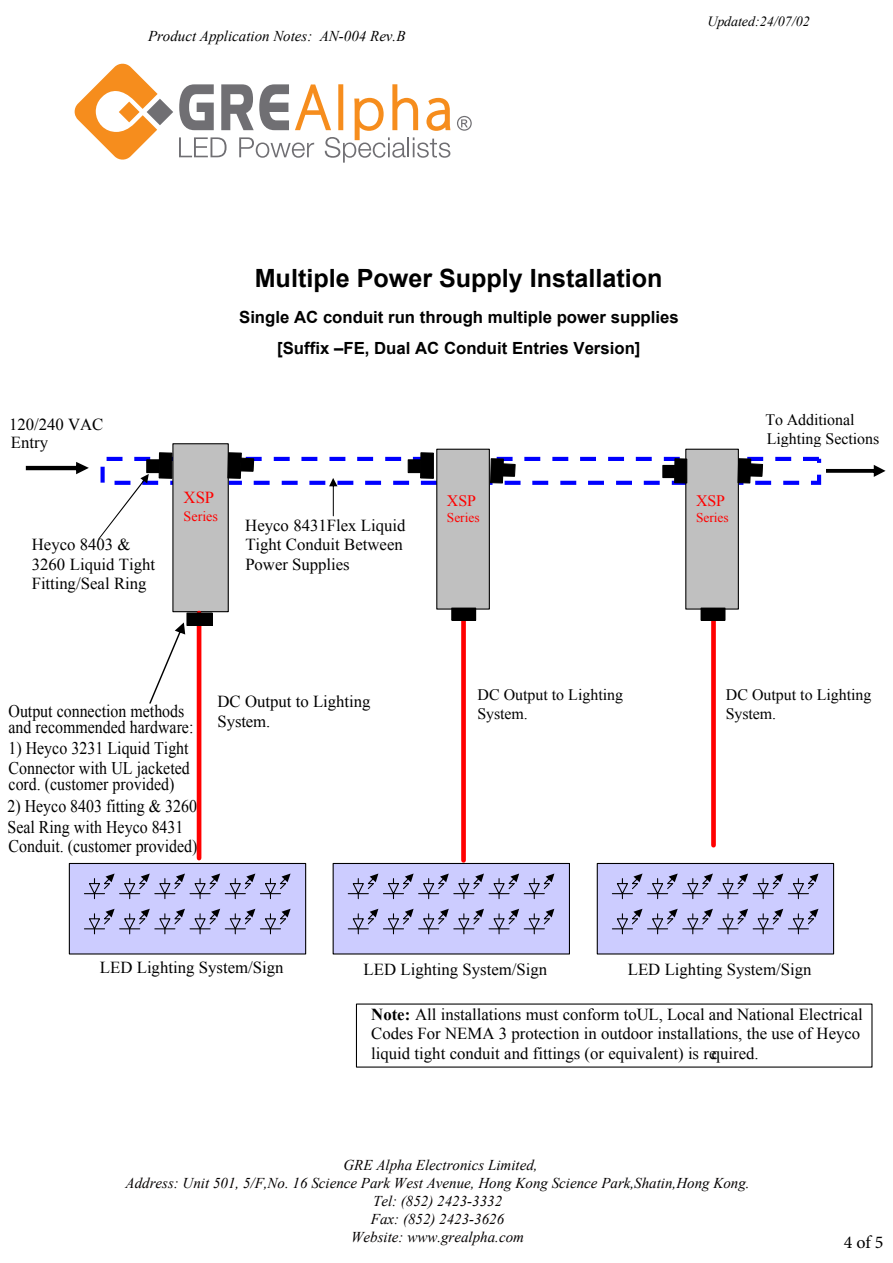
<style>
.page{position:relative;width:893px;height:1263px;background:#fff}
.page>*{position:absolute;margin:0;border:0;box-sizing:border-box;transform-origin:0 0}
.t1{font:700 25.2px "Arial";color:#000}
.t2{font:18px "Minion Pro";color:#000}
.t3{font:17.7px/20.2px "Times New Roman";color:#000;scale:.9 1}
.t4{font:16.8px/19.5px "Times New Roman";color:#000}
.t5{font:700 16.8px/30.9px "Arial";color:#000;text-align:center}
.t6{font:16.8px "Times New Roman";color:#f00}
.t7{font:15.9px/18.8px "Times New Roman";color:#000}
.t8{font:15.9px "Times New Roman";letter-spacing:-.005em;color:#f00}
.t9{font:italic 15px/18px "Times New Roman";color:#040000;text-align:center}
.t10{font:italic 15px "Times New Roman";color:#000}
.t11{font:italic 14.1px "Times New Roman";letter-spacing:-.01em;color:#000}
.t12{font:14.1px "Times New Roman";color:#f00}
.t13{font:13.35px "Times New Roman";color:#f00}
.s1{font-weight:700}
</style>
<div class="page">
<div style="left:69px;top:863px;width:237px;height:91px;background:#ccf"></div>
<div style="left:69px;top:863px;width:237px;height:91px;border:1px solid #000"></div>
<svg style="left:84px;top:873px;width:207px;height:26px"></svg>
<svg style="left:84px;top:909px;width:207px;height:25px"></svg>
<div style="left:333px;top:863px;width:236px;height:91px;background:#ccf"></div>
<div style="left:333px;top:863px;width:237px;height:91px;border:1px solid #000"></div>
<svg style="left:348px;top:873px;width:206px;height:26px"></svg>
<svg style="left:348px;top:909px;width:206px;height:25px"></svg>
<div style="left:597px;top:863px;width:237px;height:91px;background:#ccf"></div>
<div style="left:597px;top:863px;width:237px;height:91px;border:1px solid #000"></div>
<svg style="left:612px;top:909px;width:30px;height:25px"></svg>
<svg style="left:612px;top:873px;width:30px;height:26px"></svg>
<svg style="left:648px;top:873px;width:170px;height:26px"></svg>
<svg style="left:648px;top:909px;width:170px;height:25px"></svg>
<div style="left:173px;top:444px;width:55px;height:168px;background:#c0c0c0"></div>
<div style="left:172px;top:443px;width:57px;height:169px;border:1px solid #000"></div>
<div style="left:437px;top:449px;width:52px;height:160px;background:#c0c0c0"></div>
<div style="left:436px;top:449px;width:54px;height:161px;border:1px solid #000"></div>
<div style="left:686px;top:449px;width:52px;height:160px;background:#c0c0c0"></div>
<div style="left:685px;top:449px;width:54px;height:161px;border:1px solid #000"></div>
<svg style="left:98px;top:452px;width:787px;height:88px"></svg>
<hr style="left:197px;top:613px;width:4px;height:245px;background:#f00">
<div style="left:461px;top:613px;width:5px;height:247px;background:#f00"></div>
<div style="left:711px;top:611px;width:5px;height:234px;background:#f00"></div>
<div style="left:187px;top:613px;width:25px;height:12px;background:#000"></div>
<div style="left:186px;top:612px;width:27px;height:14px;border:1px solid #000"></div>
<div style="left:452px;top:608px;width:24px;height:12px;background:#000"></div>
<div style="left:451px;top:608px;width:25px;height:13px;border:1px solid #000"></div>
<div style="left:701px;top:608px;width:24px;height:12px;background:#000"></div>
<div style="left:700px;top:608px;width:25px;height:13px;border:1px solid #000"></div>
<svg style="left:149px;top:622px;width:36px;height:82px"></svg>
<svg style="left:26px;top:462px;width:63px;height:12px"></svg>
<svg style="left:75px;top:63px;width:98px;height:97px"></svg>
<svg style="left:179px;top:84px;width:271px;height:79px"></svg>
<svg style="left:457px;top:116px;width:15px;height:15px"></svg>
<p class="t10" style="left:148px;top:25px;width:259px">Product Application Notes: AN-004 Rev.B</p>
<p class="t11" style="left:707px;top:12px;width:104px">Updated:24/07/02</p>
<h1 class="t1" style="left:255px;top:261px;width:409px">Multiple Power Supply Installation</h1>
<p class="t5" style="left:239px;top:302px;width:441px">Single AC conduit run through multiple power supplies [Suffix –FE, Dual AC Conduit Entries Version]</p>
<p class="t4" style="left:9px;top:415px;width:96px;line-height:18.3px">120/240 VAC<br>Entry</p>
<p class="t7" style="left:765px;top:410px;width:115px">To Additional<br>Lighting Sections</p>
<p class="t4" style="left:32px;top:535px;width:125px">Heyco 8403 &amp;<br>3260 Liquid Tight<br>Fitting/Seal Ring</p>
<p class="t6" style="left:184px;top:486px;width:32px">XSP</p>
<p class="t12" style="left:184px;top:506px;width:36px">Series</p>
<p class="t4" style="left:245px;top:515px;width:162px">Heyco 8431Flex Liquid<br>Tight Conduit Between<br>Power Supplies</p>
<p class="t8" style="left:447px;top:490px;width:31px">XSP</p>
<p class="t13" style="left:447px;top:509px;width:34px">Series</p>
<p class="t8" style="left:696px;top:490px;width:31px">XSP</p>
<p class="t13" style="left:696px;top:509px;width:34px">Series</p>
<p class="t4" style="left:217px;top:691px;width:155px">DC Output to Lighting<br>System.</p>
<p class="t7" style="left:478px;top:685px;width:147px">DC Output to Lighting<br>System.</p>
<p class="t7" style="left:726px;top:685px;width:147px">DC Output to Lighting</p>
<p class="t3" style="left:9px;top:700px;width:197px">Output connection methods</p>
<p class="t7" style="left:726px;top:704px;width:52px">System.</p>
<p class="t3" style="left:9px;top:717px;width:207px">and recommended hardware:</p>
<p class="t3" style="left:9px;top:737px;width:203px">1) Heyco 3231 Liquid Tight<br>Connector with UL jacketed</p>
<p class="t3" style="left:9px;top:774px;width:186px">cord. (customer provided)</p>
<p class="t3" style="left:8px;top:795px;width:212px;line-height:21.3px">2) Heyco 8403 fitting &amp; 3260<br>Seal Ring with Heyco 8431</p>
<p class="t3" style="left:9px;top:835px;width:211px">Conduit. (customer provided)</p>
<p class="t4" style="left:100px;top:958px;width:185px">LED Lighting System/Sign</p>
<p class="t4" style="left:364px;top:960px;width:185px">LED Lighting System/Sign</p>
<p class="t4" style="left:628px;top:960px;width:185px">LED Lighting System/Sign</p>
<p class="t4" style="left:371px;top:1004px;width:493px"><span class="s1">Note:</span> All installations must conform toUL, Local and National Electrical<br>Codes. For NEMA 3 protection in outdoor installations, the use of Heyco liquid tight conduit and fittings (or equivalent) is required.</p>
<p class="t9" style="left:126px;top:1156px;width:626px">GRE Alpha Electronics Limited,<br>Address: Unit 501, 5/F,No. 16 Science Park West Avenue, Hong Kong Science Park,Shatin,Hong Kong.<br>Tel: (852) 2423-3332<br>Fax: (852) 2423-3626<br>Website: www.grealpha.com</p>
<p class="t2" style="left:844px;top:1230px;width:41px">4 of 5</p>
</div>
